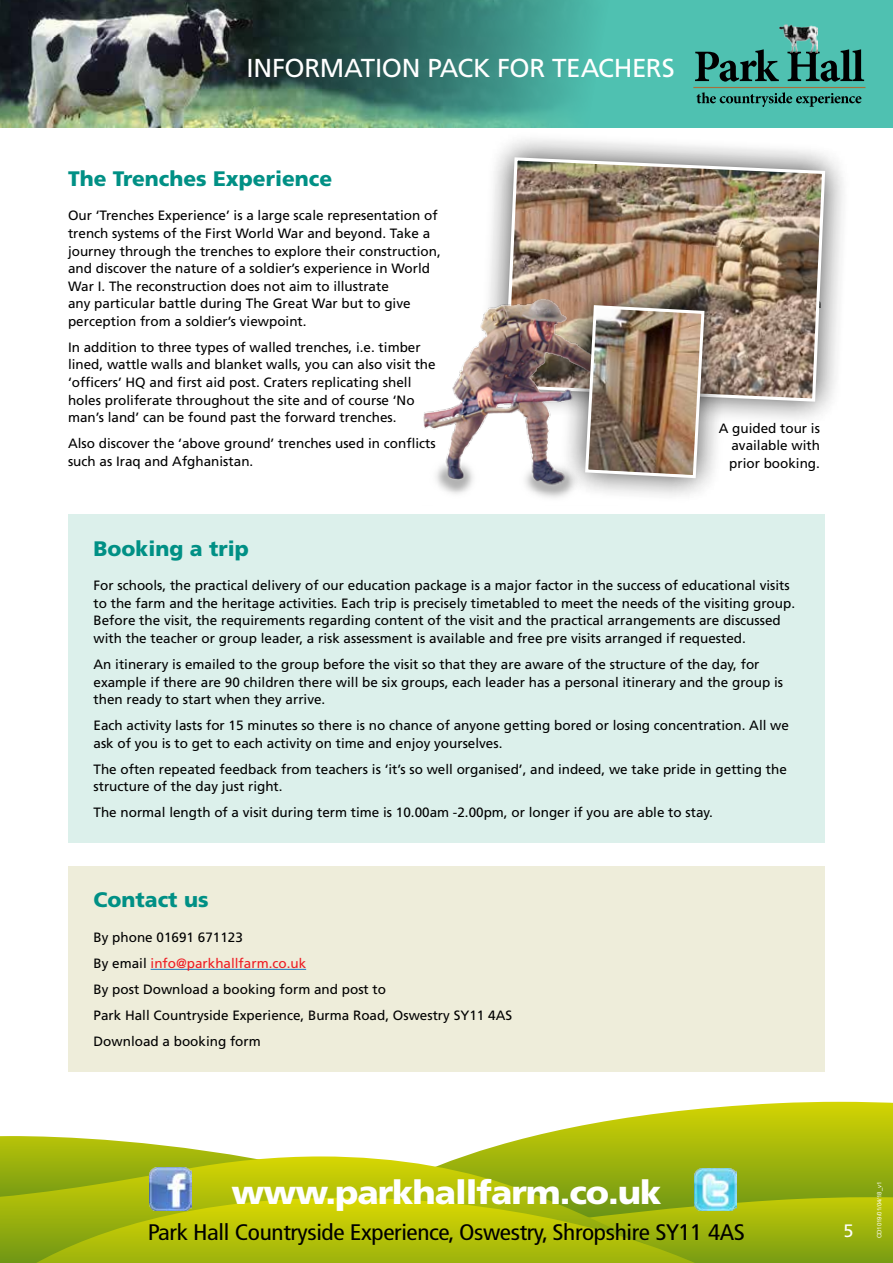
<style>
.page{position:relative;width:893px;height:1263px;background:#fff}
.page>*{position:absolute;margin:0;border:0;box-sizing:border-box;transform-origin:0 0}
.t1{font:900 33px "Frutiger LT Std";letter-spacing:-.03em;color:#fff;scale:1.06 1}
.t2{font:25.95px "Frutiger LT Std";color:#fff}
.t3{font:condensed 22.5px "Frutiger LT Std";letter-spacing:-.015em;color:#000;scale:1.12 1}
.t4{font:900 21px "Frutiger LT Std";color:#009085}
.t5{font:18px "Frutiger LT Std";color:#fff}
.t6{font:13.5px/17.5px "Frutiger LT Std";color:#000}
.t7{font:6px "Arial";color:#fff}
.s1{color:#ed1d24}
</style>
<div class="page">
<div style="left:0;top:0;width:893px;height:128px;background:#4fc1b1"></div>
<img style="left:0;top:0;width:737px;height:128px">
<svg style="left:0;top:1136px;width:239px;height:20px"></svg>
<svg style="left:465px;top:1102px;width:428px;height:95px"></svg>
<svg style="left:723px;top:1197px;width:170px;height:66px;background:#9bb10d"></svg>
<svg style="left:0;top:1156px;width:708px;height:107px;background:#a8ba11"></svg>
<svg style="left:15px;top:1198px;width:708px;height:65px;background:#abbb0a"></svg>
<img style="left:149px;top:1168px;width:43px;height:42px">
<img style="left:694px;top:1168px;width:43px;height:42px">
<svg style="left:695px;top:49px;width:84px;height:33px"></svg>
<svg style="left:787px;top:49px;width:77px;height:33px"></svg>
<svg style="left:696px;top:92px;width:165px;height:15px"></svg>
<hr style="left:693px;top:87px;width:172px;height:1px;background:#a66f3b">
<img style="left:780px;top:24px;width:38px;height:28px">
<div style="left:68px;top:514px;width:757px;height:329px;background:#dcf0eb"></div>
<div style="left:68px;top:866px;width:757px;height:206px;background:#eeedda"></div>
<hr style="left:151px;top:969px;width:155px;height:1px;background:#1b77bd">
<svg style="left:489px;top:139px;width:354px;height:280px"></svg>
<img style="left:503px;top:156px;width:324px;height:247px">
<img style="left:423px;top:297px;width:133px;height:201px">
<img style="left:556px;top:276px;width:178px;height:222px">
<h2 class="t2" style="left:247px;top:53px;width:25px">INFORMAT</h2>
<h2 class="t2" style="left:375px;top:53px;width:69px">ION PACK</h2>
<h2 class="t2" style="left:497px;top:53px;width:17px">FOR</h2>
<h2 class="t2" style="left:552px;top:53px;width:17px">TEACHERS</h2>
<h3 class="t4" style="left:68px;top:166px;width:266px">The Trenches Experience</h3>
<p class="t6" style="left:68px;top:207px;width:374px">Our ‘Trenches Experience’ is a large scale representation of trench systems of the First World War and beyond. Take a journey through the trenches to explore their construction, and discover the nature of a soldier’s experience in World War I. The reconstruction does not aim to illustrate<br>any particular battle during The Great War but to give</p>
<p class="t6" style="left:68px;top:308px;width:354px;line-height:26.1px">perception from a soldier’s viewpoint.<br>In addition to three types of walled trenches, i.e. timber</p>
<p class="t6" style="left:68px;top:356px;width:369px">lined, wattle walls and blanket walls, you can also visit the ‘officers’ H Q and first aid post. Craters replicating shell holes proliferate throughout the site and of course ‘No man’s land’ can be found past the forward trenches.</p>
<p class="t6" style="left:68px;top:435px;width:369px">Also discover the ‘above ground’ trenches used in conflicts such as Iraq and Afghanistan.</p>
<p class="t6" style="left:814px;top:295px;width:9px">a</p>
<p class="t6" style="left:729px;top:419px;width:92px;text-align:justify;text-indent:-11px">A guided tour is available with prior booking.</p>
<h3 class="t4" style="left:94px;top:536px;width:157px">Booking a trip</h3>
<p class="t6" style="left:94px;top:577px;width:703px">For schools, the practical delivery of our education package is a major factor in the success of educational visits to the farm and the heritage activities. Each trip is precisely timetabled to meet the needs of the visiting group.<br>Before the visit, the requirements regarding content of the visit and the practical arrangements are discussed with the teacher or group leader, a risk assessment is available and free pre visits arranged if requested.</p>
<p class="t6" style="left:94px;top:656px;width:691px">An itinerary is emailed to the group before the visit so that they are aware of the structure of the day, for example if there are 90 children there will be six groups, each leader has a personal itinerary and the group is then ready to start when they arrive.</p>
<p class="t6" style="left:94px;top:717px;width:697px">Each activity lasts for 15 minutes so there is no chance of anyone getting bored or losing concentration. All we ask of you is to get to each activity on time and enjoy yourselves.</p>
<p class="t6" style="left:94px;top:760px;width:695px">The often repeated feedback from teachers is ‘it’s so well organised’, and indeed, we take pride in getting the structure of the day just right.</p>
<p class="t6" style="left:94px;top:804px;width:621px">The normal length of a visit during term time is 10.00am -2.00pm, or longer if you are able to stay.</p>
<h3 class="t4" style="left:94px;top:887px;width:116px">Contact us</h3>
<p class="t6" style="left:94px;top:924px;width:411px;line-height:26.1px">By phone 01691 671123<br>By email <span class="s1">info@parkhallfarm.co.uk<br></span>By post Download a booking form and post to<br>Park H all Countryside Experience, Burma Road, Oswestry SY11 4AS Download a booking form</p>
<h1 class="t1" style="left:232px;top:1172px;width:407px">www.parkhallfarm.co.uk</h1>
<h3 class="t3" style="left:148px;top:1219px;width:535px">Park Hall Countryside Experience, Oswestry, Shropshire SY11 4AS</h3>
<h3 class="t5" style="left:843px;top:1220px;width:12px">5</h3>
<p class="t7" style="left:876px;top:1238px;width:58px;rotate:-90deg">CD1019/01/04/18_v1</p>
</div>
